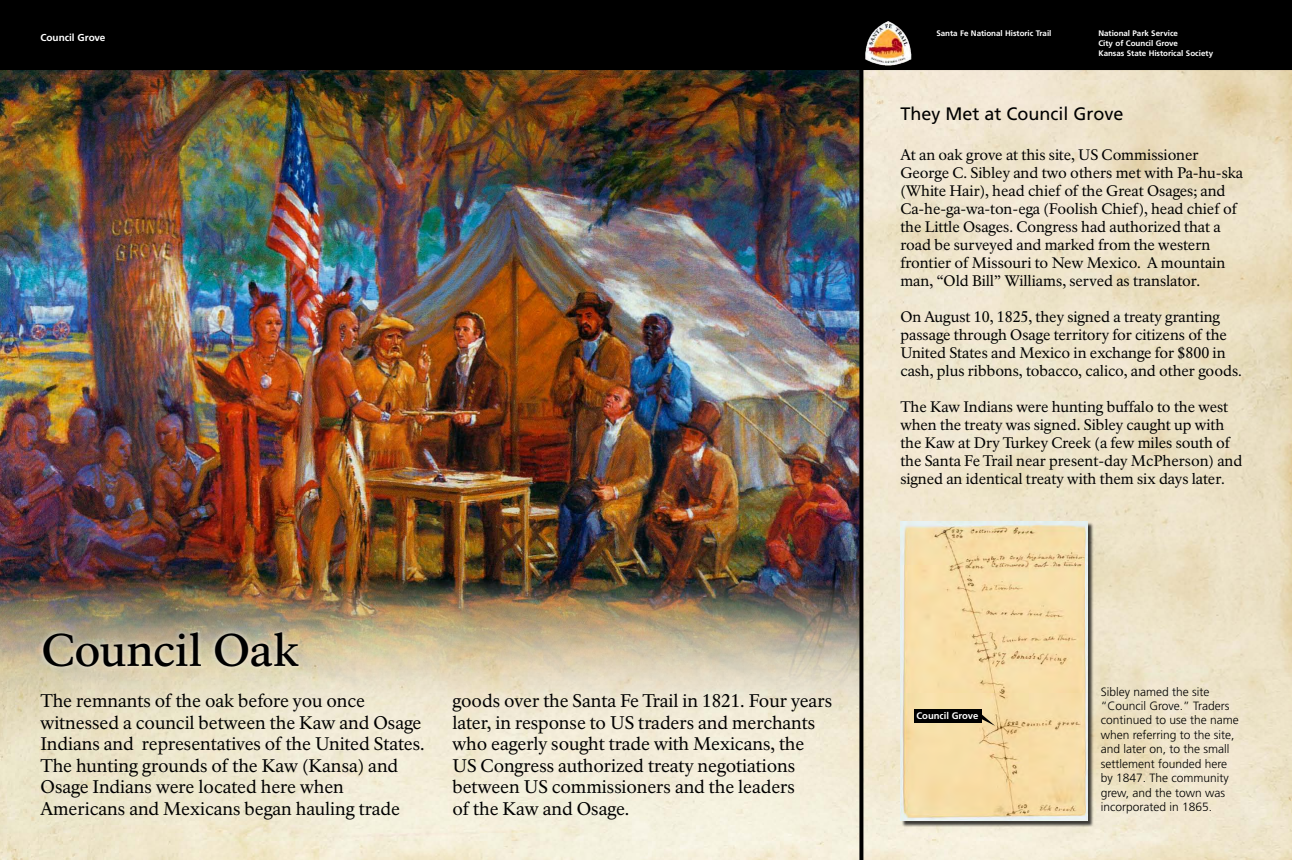
<style>
.page{position:relative;width:1292px;height:860px;background:#fff}
.page>*{position:absolute;margin:0;border:0;box-sizing:border-box;transform-origin:0 0}
.t1{font:500 45px "NPS Rawlinson OT";letter-spacing:-.01em;color:#000}
.t2{font:18px/21.6px "NPS Rawlinson OT";color:#000}
.t3{font:18px "Frutiger LT Std";color:#000}
.t4{font:15px/18px "NPS Rawlinson OT";letter-spacing:-.005em;color:#000}
.t5{font:300 12px/14.4px "Frutiger LT Std";color:#000}
.t6{font:700 10px "Frutiger LT Std";letter-spacing:-.005em;color:#fff}
.t7{font:700 9.5px "Frutiger LT Std";color:#fff}
.t8{font:700 8px/10px "Frutiger LT Std";letter-spacing:-.005em;color:#fff}
</style>
<div class="page">
<img style="left:0;top:70px;width:1292px;height:790px">
<img style="left:0;top:70px;width:859px;height:653px">
<svg style="left:859px;top:70px;width:4px;height:790px;background:#0d0c0b"></svg>
<div style="left:901px;top:522px;width:192px;height:305px;background:#000;opacity:.75"></div>
<img style="left:900px;top:521px;width:187px;height:299px">
<svg style="left:978px;top:711px;width:17px;height:14px"></svg>
<div style="left:914px;top:709px;width:67px;height:13px;background:#000"></div>
<div style="left:0;top:0;width:1292px;height:70px;background:#000"></div>
<div style="left:37px;top:626px;width:267px;height:46px;background:#fff;opacity:.75"></div>
<img style="left:864px;top:20px;width:47px;height:45px">
<p class="t6" style="left:40px;top:31px;width:66px">Council Grove</p>
<p class="t8" style="left:1098px;top:28px;width:116px">National Park Service<br>City of Council Grove<br>Kansas State Historical Society</p>
<p class="t8" style="left:936px;top:28px;width:116px">Santa Fe National Historic Trail</p>
<p class="t3" style="left:900px;top:104px;width:225px">They Met at Council Grove</p>
<h1 class="t1" style="left:41px;top:623px;width:259px">Council Oak</h1>
<p class="t2" style="left:40px;top:690px;width:385px">The remnants of the oak before you once witnessed a council between the Kaw and Osage Indians and representatives of the United States.<br>The hunting grounds of the Kaw (Kansa) and Osage Indians were located here when Americans and Mexicans began hauling trade</p>
<p class="t2" style="left:452px;top:690px;width:381px">goods over the Santa Fe Trail in 1821. Four years later, in response to US traders and merchants who eagerly sought trade with Mexicans, the US Congress authorized treaty negotiations between US commissioners and the leaders<br>of the Kaw and Osage.</p>
<p class="t4" style="left:900px;top:146px;width:344px">At an oak grove at this site, US Commissioner George C. Sibley and two others met with Pa-hu-ska (White Hair), head chief of the Great Osages; and Ca-he-ga-wa-ton-ega (Foolish Chief), head chief of the Little Osages. Congress had authorized that a road be surveyed and marked from the western frontier of Missouri to New Mexico. A mountain man, “Old Bill” Williams, served as translator.</p>
<p class="t4" style="left:900px;top:308px;width:343px">On August 10, 1825, they signed a treaty granting passage through Osage territory for citizens of the United States and Mexico in exchange for $800 in cash, plus ribbons, tobacco, calico, and other goods.</p>
<p class="t4" style="left:900px;top:398px;width:343px">The Kaw Indians were hunting buffalo to the west when the treaty was signed. Sibley caught up with the Kaw at Dry Turkey Creek (a few miles south of the Santa Fe Trail near present-day McPherson) and signed an identical treaty with them six days later.</p>
<p class="t7" style="left:916px;top:709px;width:64px">Council Grove</p>
<p class="t5" style="left:1100px;top:684px;width:140px">Sibley named the site “Council Grove.” Traders continued to use the name when referring to the site, and later on, to the small settlement founded here by 1847. The community grew, and the town was incorporated in 1865.</p>
</div>
